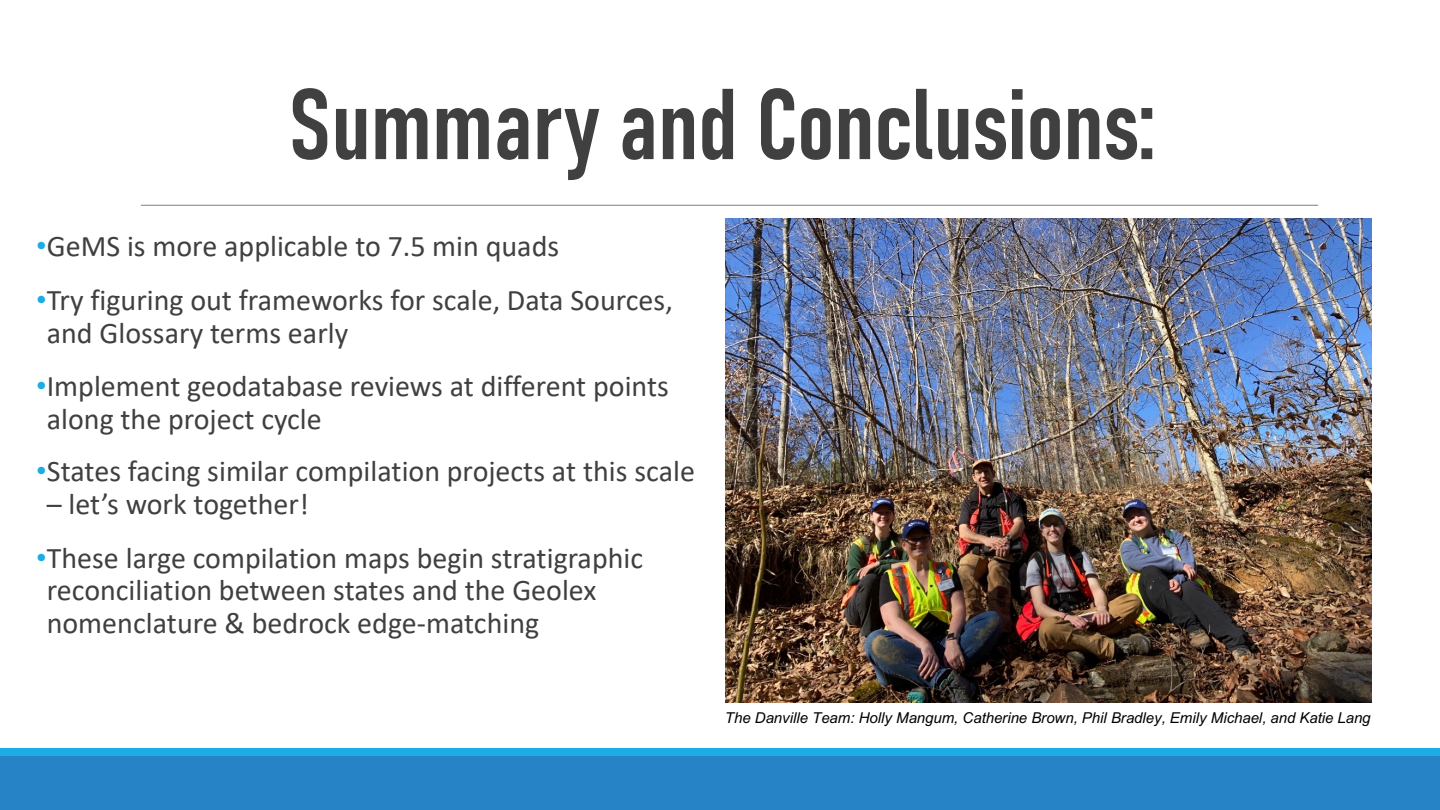
<style>
.page{position:relative;width:1440px;height:810px;background:#fff}
.page>*{position:absolute;margin:0;border:0;box-sizing:border-box;transform-origin:0 0}
.t1{font:99px "Bahnschrift 2580000 4 b 0000";letter-spacing:-.01em;color:#404040}
.t2{font:30px/32.2px "Calibri";color:#404040}
.t3{font:italic 15px "Arial";letter-spacing:-.005em;color:#000}
.s1{font-family:"Arial";color:#1cade4}
</style>
<div class="page">
<div style="left:0;top:756px;width:1440px;height:54px;background:#2683c6"></div>
<div style="left:0;top:748px;width:1440px;height:8px;background:#1cade4"></div>
<hr style="left:141px;top:205px;width:1177px;height:1px;background:#7f7f7f">
<img style="left:725px;top:218px;width:646px;height:484px">
<h1 class="t1" style="left:289px;top:81px;width:868px">Summary and Conclusions:</h1>
<p class="t2" style="left:36px;top:230px;width:525px"><span class="s1">•</span>GeMS is more applicable to 7.5 min quads</p>
<p class="t2" style="left:47px;top:284px;width:628px;line-height:33.2px;text-indent:-11px"><span class="s1">•</span>Try figuring out frameworks for scale, Data Sources, and Glossary terms early</p>
<p class="t2" style="left:47px;top:369px;width:624px;line-height:32.7px;text-indent:-11px"><span class="s1">•</span>Implement geodatabase reviews at different points along the project cycle</p>
<p class="t2" style="left:36px;top:455px;width:661px"><span class="s1">•</span>States facing similar compilation projects at this scale</p>
<p class="t2" style="left:47px;top:488px;width:264px">– let’s work together!</p>
<p class="t2" style="left:47px;top:542px;width:598px;text-indent:-11px"><span class="s1">•</span>These large compilation maps begin stratigraphic reconciliation between states and the Geolex nomenclature &amp; bedrock edge-matching</p>
<p class="t3" style="left:725px;top:709px;width:647px">The Danville Team: Holly Mangum, Catherine Brown, Phil Bradley, Emily Michael, and Katie Lang</p>
</div>
